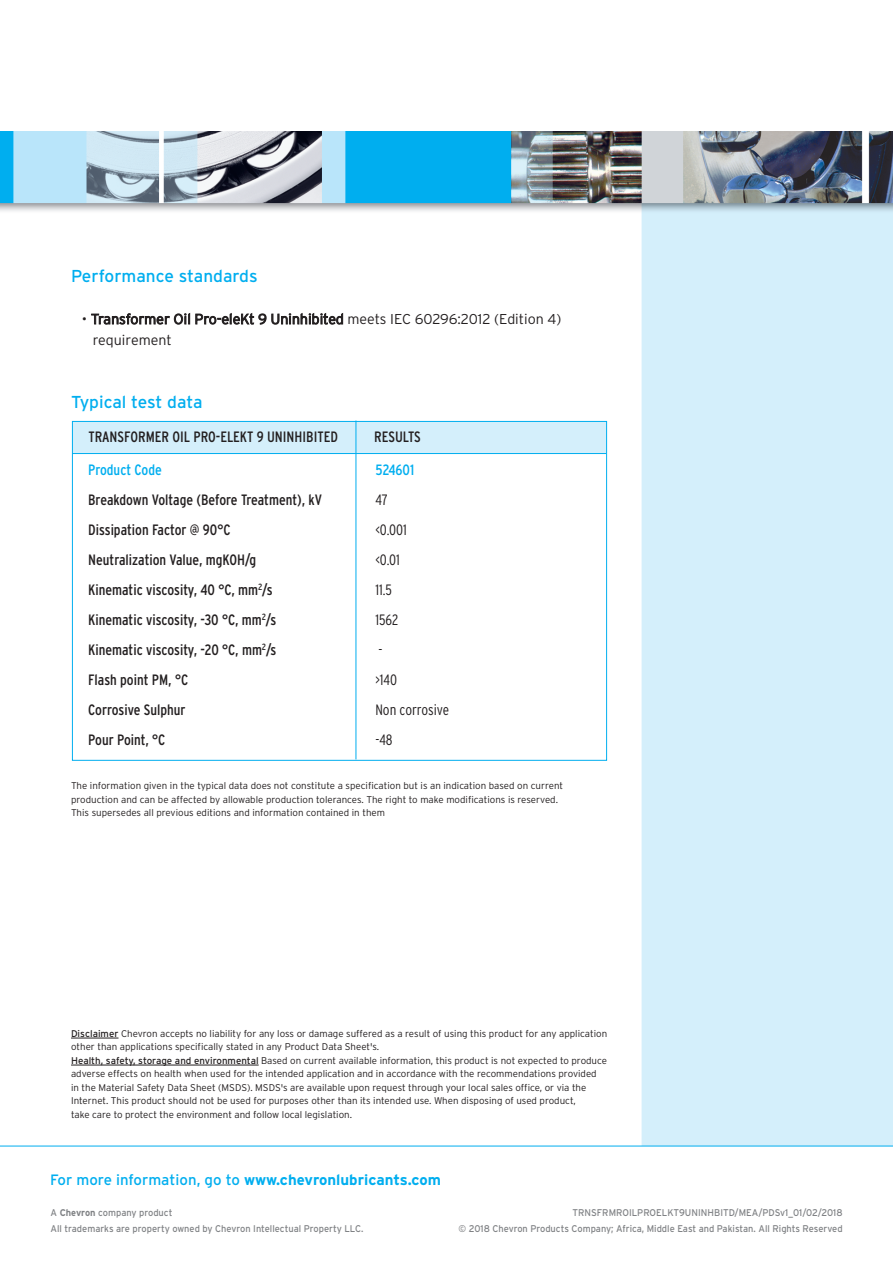
<style>
.page{position:relative;width:893px;height:1263px;background:#fff}
.page>*{position:absolute;margin:0;border:0;box-sizing:border-box;transform-origin:0 0}
.t1{font:17.25px "Interstate";color:#00aeef}
.t2{font:condensed 15px/30px "Interstate";color:#231f20}
.t3{font:700 15px "Interstate";color:#00aeef}
.t4{font:300 condensed 15px/30px "Interstate";color:#231f20}
.t5{font:condensed 15px "Interstate";color:#00aeef}
.t6{font:300 14.25px/21.1px "Interstate";color:#231f20}
.t7{font:300 9.75px/13.5px "Interstate";color:#231f20}
.t8{font:9.75px/16px "Interstate";color:#808285;text-align:right;scale:.95 1}
.s1{font-weight:400}
.s2{font-weight:700}
</style>
<div class="page">
<img style="left:0;top:132px;width:893px;height:1014px">
<hr style="left:0;top:1146px;width:893px;height:1px;background:#00aeef">
<hr style="left:71px;top:1038px;width:48px;height:1px;background:#231f20">
<hr style="left:71px;top:1065px;width:188px;height:1px;background:#231f20">
<div style="left:73px;top:421px;width:534px;height:32px;background:#d4effb"></div>
<hr style="left:356px;top:421px;width:1px;height:338px;background:#00aeef">
<hr style="left:72px;top:453px;width:534px;height:1px;background:#00aeef">
<h1 class="t1" style="left:71px;top:266px;width:188px">Performance standards</h1>
<h3 class="t6" style="left:93px;top:309px;width:470px;text-indent:-11px">• Transformer Oil Pro-eleKt 9 Uninhibited meets IEC 60296:2012 (Edition 4) requirement</h3>
<h1 class="t1" style="left:71px;top:392px;width:133px">Typical test data</h1>
<h2 class="t2" style="left:88px;top:421px;width:251px">TRANSFORMER OIL PRO-ELEKT 9 UNINHIBITED</h2>
<h2 class="t2" style="left:374px;top:421px;width:48px">RESULTS</h2>
<h2 class="t5" style="left:88px;top:461px;width:75px">Product Code</h2>
<p class="t2" style="left:88px;top:485px;width:235px">Breakdown Voltage (Before Treatment), kV<br>Dissipation Factor @ 90°C<br>Neutralization Value, mgKOH/g<br>Kinematic viscosity, 40 °C, mm<sup>2</sup>/s<br>Kinematic viscosity, -30 °C, mm<sup>2</sup>/s<br>Kinematic viscosity, -20 °C, mm<sup>2</sup>/s<br>Flash point PM, °C<br>Corrosive Sulphur<br>Pour Point, °C</p>
<h2 class="t5" style="left:375px;top:461px;width:40px">524601</h2>
<h2 class="t4" style="left:375px;top:485px;width:75px">47<br>&lt;0.001<br>&lt;0.01<br>11.5<br>1562<br>-<br>&gt;140<br>Non corrosive -48</h2>
<p class="t7" style="left:71px;top:779px;width:494px">The information given in the typical data does not constitute a specification but is an indication based on current production and can be affected by allowable production tolerances. The right to make modifications is reserved.<br>This supersedes all previous editions and information contained in them</p>
<p class="t7" style="left:71px;top:1026px;width:538px"><span class="s1">Disclaimer</span> Chevron accepts no liability for any loss or damage suffered as a result of using this product for any application other than applications specifically stated in any Product Data Sheet's.<br><span class="s1">Health, safety, storage and environmental</span> Based on current available information, this product is not expected to produce adverse effects on health when used for the intended application and in accordance with the recommendations provided<br>in the Material Safety Data Sheet (MSDS). MSDS's are available upon request through your local sales office, or via the Internet. This product should not be used for purposes other than its intended use. When disposing of used product,<br>take care to protect the environment and follow local legislation.</p>
<h2 class="t3" style="left:50px;top:1170px;width:392px"><span class="s1">For more information, go to</span> www.chevronlubricants.com</h2>
<p class="t8" style="left:51px;top:1204px;width:331px;text-align:left">A <span class="s2">Chevron</span> company product<br>All trademarks are property owned by Chevron Intellectual Property LLC.</p>
<p class="t8" style="left:458px;top:1204px;width:406px">TRNSFRMROILPROELKT9UNINHBITD/MEA/PDSv1_01/02/2018<br>© 2018 Chevron Products Company; Africa, Middle East and Pakistan. All Rights Reserved</p>
</div>
